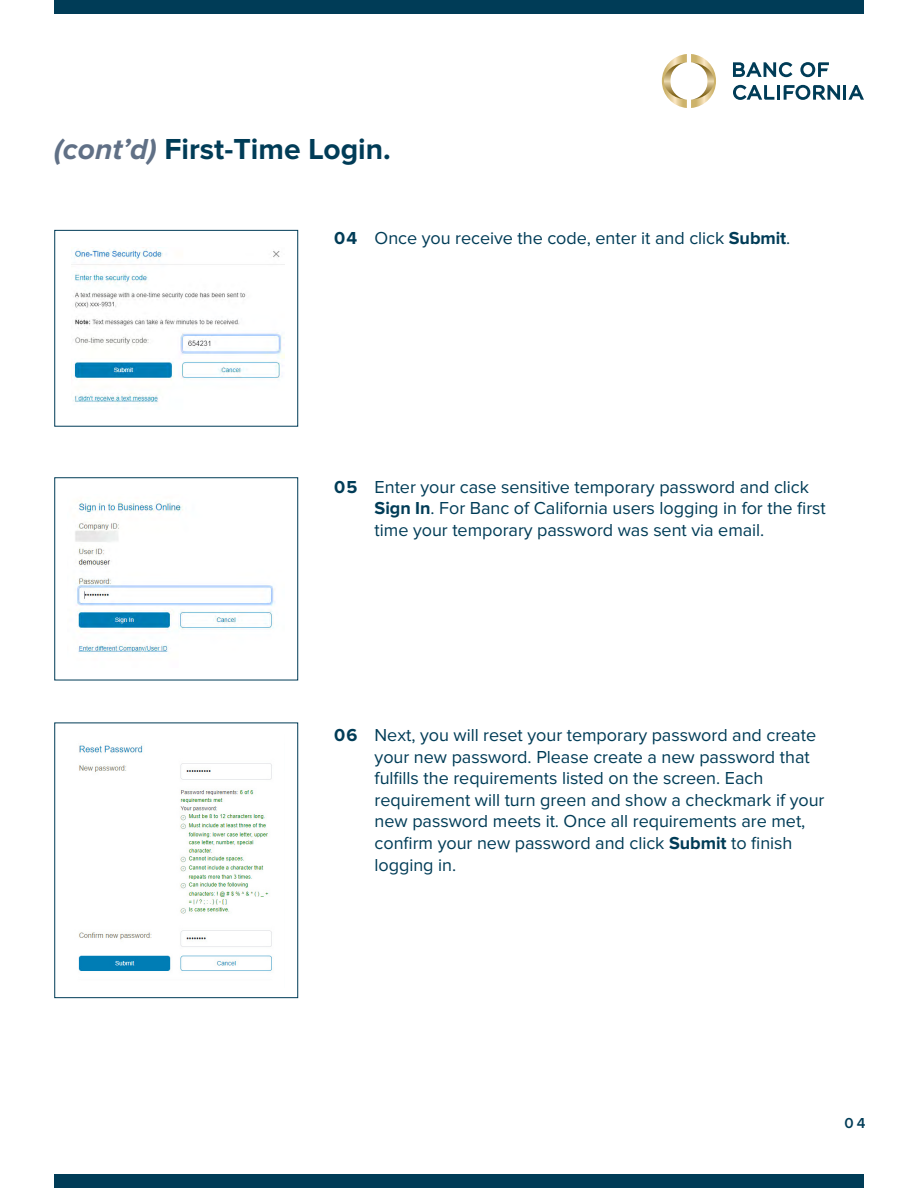
<style>
.page{position:relative;width:918px;height:1188px;background:#fff}
.page>*{position:absolute;margin:0;border:0;box-sizing:border-box;transform-origin:0 0}
.t1{font:700 30px "Proxima Nova";color:#003c57}
.t2{font:18px/21.6px "Proxima Nova";letter-spacing:-.005em;color:#003c57}
.t3{font:600 15px "Proxima Nova";color:#003c57}
.s1{font-style:italic;color:#607086}
.s2{font-weight:700}
</style>
<div class="page">
<div style="left:54px;top:0;width:810px;height:14px;background:#003c57"></div>
<div style="left:54px;top:1174px;width:810px;height:14px;background:#003c57"></div>
<svg style="left:662px;top:54px;width:54px;height:54px"></svg>
<svg style="left:733px;top:62px;width:131px;height:38px"></svg>
<img style="left:72px;top:247px;width:212px;height:158px">
<div style="left:54px;top:230px;width:244px;height:197px;border:1px solid #003c57"></div>
<img style="left:75px;top:502px;width:200px;height:151px">
<div style="left:54px;top:477px;width:244px;height:203px;border:1px solid #003c57"></div>
<img style="left:78px;top:745px;width:194px;height:226px">
<div style="left:54px;top:723px;width:244px;height:275px;border:1px solid #003c57"></div>
<p class="t1" style="left:54px;top:135px;width:338px"><span class="s1">(cont’d)</span> First-Time Login.</p>
<p class="t2" style="left:334px;top:228px;width:458px"><span class="s2">04</span> Once you receive the code, enter it and click <span class="s2">Submit</span>.</p>
<p class="t2" style="left:375px;top:477px;width:453px;text-indent:-40px"><span class="s2">05</span> Enter your case sensitive temporary password and click<br><span class="s2">Sign In</span>. For Banc of California users logging in for the first time your temporary password was sent via email.</p>
<p class="t2" style="left:375px;top:725px;width:451px;text-indent:-40px"><span class="s2">06</span> Next, you will reset your temporary password and create your new password. Please create a new password that fulfills the requirements listed on the screen. Each requirement will turn green and show a checkmark if your new password meets it. Once all requirements are met, confirm your new password and click <span class="s2">Submit</span> to finish logging in.</p>
<p class="t3" style="left:845px;top:1116px;width:22px">04</p>
</div>
